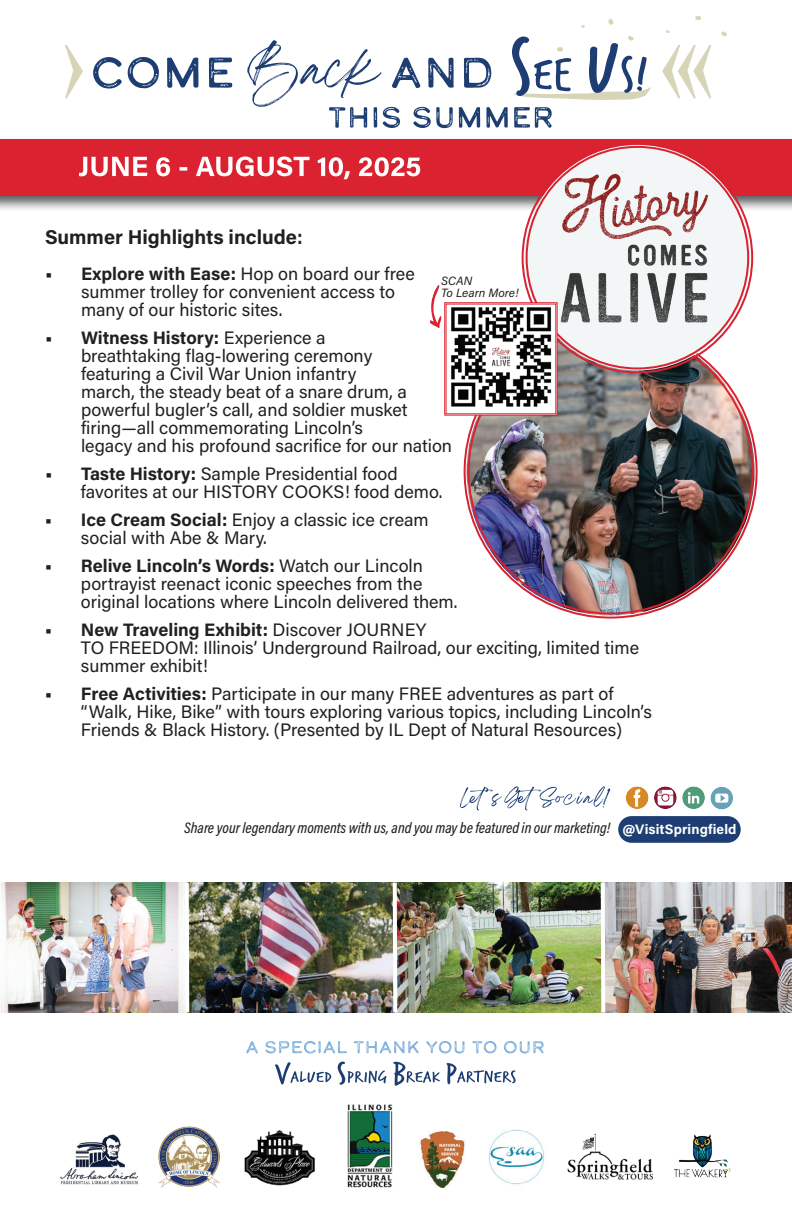
<style>
.page{position:relative;width:792px;height:1224px;background:#fff}
.page>*{position:absolute;margin:0;border:0;box-sizing:border-box;transform-origin:0 0}
.t1{font:700 20px "Acumin Pro";color:#231f20}
.t2{font:18px/18px "Acumin Pro";color:#231f20}
.t3{font:italic 500 15.4px "Acumin Pro Cond";letter-spacing:.005em;color:#231f20}
.t4{font:italic 12px/12px "Acumin Pro";color:#231f20}
.s1{font-weight:600}
.s2{font-weight:700}
.s3{font-family:"Acumin Pro";font-weight:700;font-style:normal;font-size:13.8px;color:#fff}
</style>
<div class="page">
<svg style="left:647px;top:87px;width:4px;height:6px"></svg>
<svg style="left:65px;top:45px;width:18px;height:54px"></svg>
<svg style="left:93px;top:37px;width:554px;height:70px"></svg>
<svg style="left:628px;top:36px;width:6px;height:5px"></svg>
<svg style="left:556px;top:47px;width:7px;height:5px"></svg>
<svg style="left:695px;top:16px;width:6px;height:4px"></svg>
<svg style="left:608px;top:18px;width:6px;height:7px"></svg>
<svg style="left:581px;top:25px;width:4px;height:3px"></svg>
<svg style="left:662px;top:30px;width:65px;height:69px"></svg>
<div style="left:0;top:136px;width:792px;height:77px;background:#231f20;opacity:.75"></div>
<div style="left:0;top:140px;width:792px;height:56px;background:#da2230"></div>
<svg style="left:460px;top:786px;width:150px;height:24px"></svg>
<div style="left:618px;top:816px;width:123px;height:27px;background:#1e3e73;border-radius:13px"></div>
<svg style="left:626px;top:786px;width:107px;height:23px"></svg>
<img style="left:1px;top:883px;width:791px;height:129px">
<svg style="left:393px;top:883px;width:4px;height:129px"></svg>
<hr style="left:601px;top:883px;width:4px;height:129px;background:#fff">
<hr style="left:185px;top:883px;width:4px;height:129px;background:#fff">
<img style="left:60px;top:1134px;width:79px;height:51px">
<img style="left:159px;top:1126px;width:61px;height:62px">
<img style="left:244px;top:1130px;width:71px;height:56px">
<img style="left:347px;top:1104px;width:46px;height:84px">
<img style="left:420px;top:1132px;width:45px;height:55px">
<img style="left:488px;top:1129px;width:57px;height:56px">
<img style="left:567px;top:1133px;width:87px;height:47px">
<img style="left:674px;top:1134px;width:57px;height:44px">
<svg style="left:246px;top:1041px;width:298px;height:13px"></svg>
<svg style="left:275px;top:1062px;width:241px;height:24px"></svg>
<svg style="left:79px;top:156px;width:341px;height:23px"></svg>
<svg style="left:329px;top:107px;width:223px;height:21px"></svg>
<img style="left:467px;top:338px;width:288px;height:278px">
<img style="left:525px;top:145px;width:225px;height:225px;border-radius:113px">
<svg style="left:430px;top:285px;width:128px;height:131px"></svg>
<p class="t1" style="left:45px;top:223px;width:259px">Summer Highlights include<span class="s1">:</span></p>
<p class="t2" style="left:81px;top:264px;width:335px;text-indent:-36px"><span class="s2">• Explore with Ease:</span> Hop on board our free summer trolley for convenient access to many of our historic sites.</p>
<p class="t2" style="left:81px;top:328px;width:373px;text-indent:-36px"><span class="s2">• Witness History:</span> Experience a<br>breathtaking flag-lowering ceremony<br>featuring a Civil War Union infantry<br>march, the steady beat of a snare drum, a powerful bugler’s call, and soldier musket firing—all commemorating Lincoln’s<br>legacy and his profound sacrifice for our nation</p>
<p class="t2" style="left:81px;top:464px;width:363px;text-indent:-36px"><span class="s2">• Taste History:</span> Sample Presidential food favorites at our HISTORY COOKS! food demo.</p>
<p class="t2" style="left:81px;top:510px;width:349px;text-indent:-36px"><span class="s2">• Ice Cream Social:</span> Enjoy a classic ice cream social with Abe &amp; Mary.</p>
<p class="t2" style="left:81px;top:556px;width:378px;text-indent:-36px"><span class="s2">• Relive Lincoln’s Words:</span> Watch our Lincoln portrayist reenact iconic speeches from the original locations where Lincoln delivered them.</p>
<p class="t2" style="left:81px;top:620px;width:560px;text-indent:-36px"><span class="s2">• New Traveling Exhibit:</span> Discover JOURNEY<br>TO FREEDOM: Illinois’ Underground Railroad, our exciting, limited time summer exhibit!</p>
<p class="t2" style="left:81px;top:684px;width:572px;text-indent:-36px"><span class="s2">• Free Activities:</span> Participate in our many FREE adventures as part of “Walk, Hike, Bike” with tours exploring various topics, including Lincoln’s<br>Friends &amp; Black History. (Presented by IL Dept of Natural Resources)</p>
<p class="t4" style="left:441px;top:274px;width:79px">SCAN<br>To Learn More!</p>
<p class="t3" style="left:184px;top:817px;width:554px">Share your legendary moments with us, and you may be featured in our marketing! <span class="s3">@VisitSpringfield</span></p>
</div>
